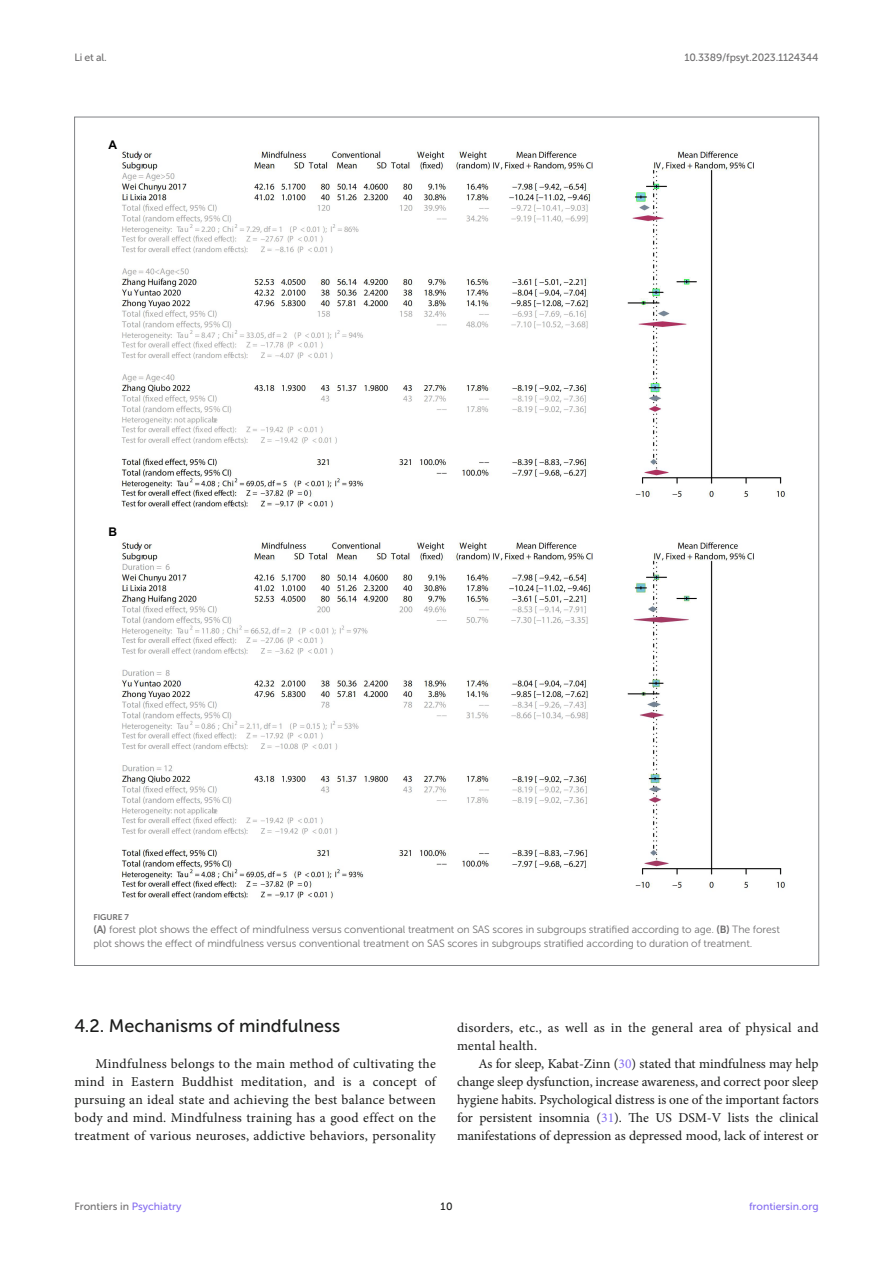
<style>
.page{position:relative;width:893px;height:1263px;background:#fff}
.page>*{position:absolute;margin:0;border:0;box-sizing:border-box;transform-origin:0 0}
.HEAD_2{font:18px "Museo Sans 500";color:#1b1c1b}
.TEXT_FLUSH{font:13.5px/18px "Minion Pro";letter-spacing:.02em;color:#1b1c1b;text-align:justify}
.TEXT{font:13.5px/18px "Minion Pro";color:#1b1c1b;text-align:justify}
.t1{font:700 12px "Arial";color:#000}
.FIG_LEG{font:10.5px/13.5px "Museo Sans 300";letter-spacing:-.01em;color:#706f70}
.t2{font:10.5px "Museo Sans 500";letter-spacing:-.015em;color:#706f70}
.t3{font:10.5px "Museo Sans 500";color:#856df0}
.t4{font:10.5px "Museo Sans 500";color:#1b1c1b}
.FIG_HD{font:8.25px "Museo Sans 700";letter-spacing:-.01em;color:#706f70}
.s1{font-family:"Museo Sans 700"}
.s2{color:#856df0}
</style>
<div class="page">
<img style="left:121px;top:150px;width:665px;height:750px">
<p class="t2" style="left:74px;top:51px;width:34px">Li et al.</p>
<p class="t2" style="left:684px;top:51px;width:136px">10.3389/fpsyt.2023.1124344</p>
<p class="t1" style="left:109px;top:137px;width:10px">A</p>
<p class="t1" style="left:109px;top:524px;width:10px">B</p>
<p class="FIG_HD" style="left:94px;top:912px;width:37px">FIGURE 7</p>
<p class="FIG_LEG" style="left:94px;top:923px;width:688px"><span class="s1">(A)</span> forest plot shows the effect of mindfulness versus conventional treatment on SAS scores in subgroups stratified according to age. <span class="s1">(B)</span> The forest plot shows the effect of mindfulness versus conventional treatment on SAS scores in subgroups stratified according to duration of treatment.</p>
<p class="HEAD_2" style="left:74px;top:1016px;width:267px">4.2. Mechanisms of mindfulness</p>
<p class="TEXT_FLUSH" style="left:74px;top:1055px;width:363px;text-indent:21px">Mindfulness belongs to the main method of cultivating the mind in Eastern Buddhist meditation, and is a concept of pursuing an ideal state and achieving the best balance between body and mind. Mindfulness training has a good effect on the treatment of various neuroses, addictive behaviors, personality</p>
<p class="TEXT_FLUSH" style="left:457px;top:1019px;width:363px">disorders, etc., as well as in the general area of physical and mental health.</p>
<p class="TEXT" style="left:457px;top:1055px;width:363px;text-indent:21px">As for sleep, Kabat-Zinn (<span class="s2">30</span>) stated that mindfulness may help change sleep dysfunction, increase awareness, and correct poor sleep hygiene habits. Psychological distress is one of the important factors for persistent insomnia (<span class="s2">31</span>). The US DSM-V lists the clinical manifestations of depression as depressed mood, lack of interest or</p>
<p class="t2" style="left:74px;top:1200px;width:109px">Frontiers in <span class="s2">Psychiatry</span></p>
<p class="t4" style="left:440px;top:1200px;width:14px">10</p>
<p class="t3" style="left:749px;top:1200px;width:71px">frontiersin.org</p>
</div>
